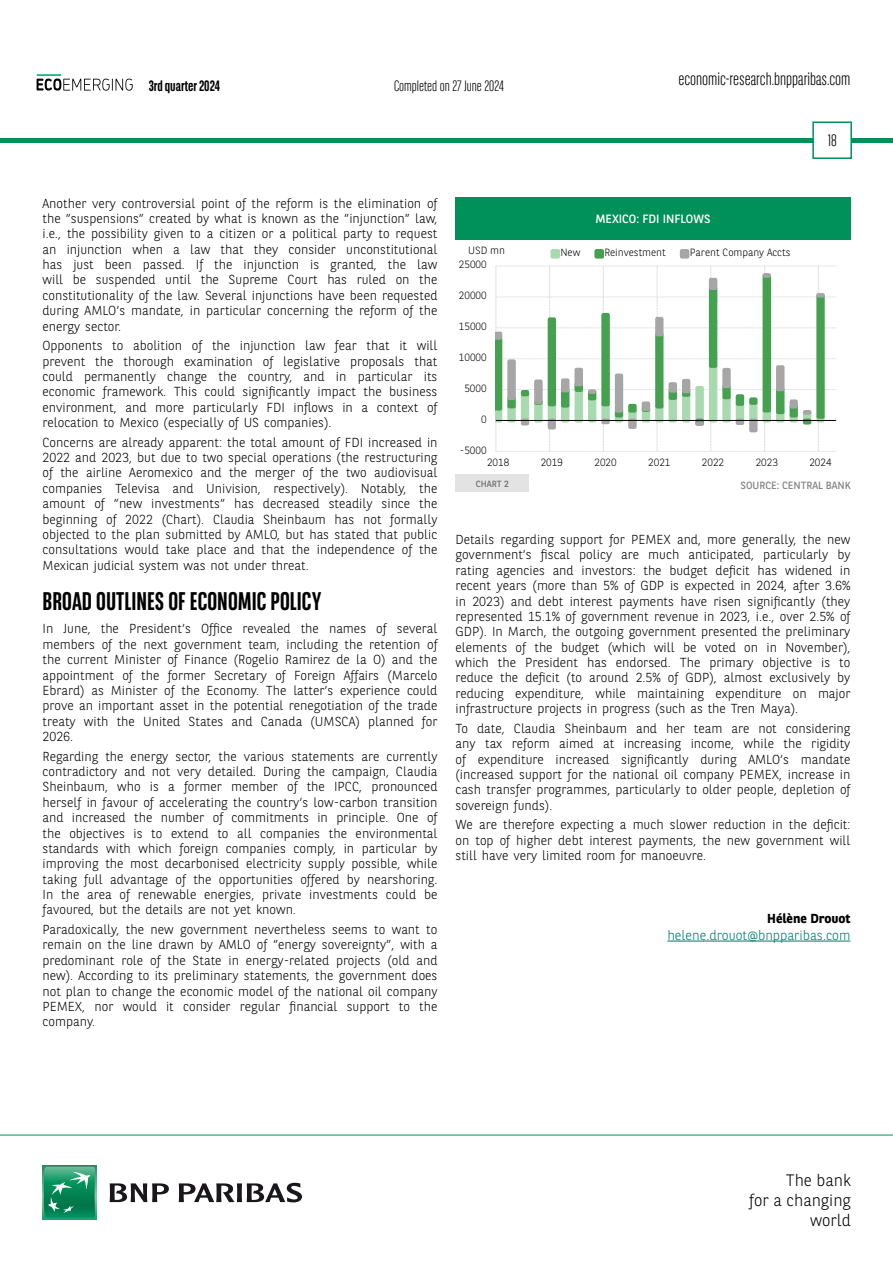
<style>
.page{position:relative;width:893px;height:1263px;background:#fff}
.page>*{position:absolute;margin:0;border:0;box-sizing:border-box;transform-origin:0 0}
.t1{font:700 25.5px "BNPP Sans Condensed";color:#000}
.t2{font:300 18px "BNPP Sans Condensed";color:#000}
.t3{font:300 16.5px/19.8px "BNPP Sans";color:#000;text-align:right}
.t4{font:300 16.5px "BNPP Sans Condensed";color:#000}
.t5{font:300 15px "BNPP Sans Condensed";color:#000}
.t6{font:700 15px "BNPP Sans Condensed";color:#000}
.t7{font:300 13.5px "BNPP Sans";color:#00796c}
.t8{font:300 13.05px/15.3px "BNPP Sans";color:#000;text-align:justify}
.t9{font:700 13.05px "BNPP Sans";color:#000}
.t10{font:12px "BNPP Sans";color:#fff}
.t11{font:300 10.5px "BNPP Sans";letter-spacing:-.005em;color:#000}
.t12{font:10.5px "BNPP Sans";color:#878787}
.t13{font:9px "BNPP Sans";color:#706f6f}
</style>
<div class="page">
<hr style="left:1px;top:138px;width:892px;height:4px;background:#00915b">
<svg style="left:812px;top:121px;width:41px;height:38px"></svg>
<svg style="left:43px;top:1166px;width:53px;height:53px"></svg>
<svg style="left:44px;top:1167px;width:51px;height:51px;background:#26996e"></svg>
<svg style="left:110px;top:1183px;width:59px;height:19px"></svg>
<svg style="left:179px;top:1183px;width:123px;height:19px"></svg>
<hr style="left:0;top:1135px;width:893px;height:1px;background:#00915b">
<svg style="left:37px;top:74px;width:96px;height:17px"></svg>
<hr style="left:667px;top:941px;width:183px;height:1px;background:#00796c">
<svg style="left:496px;top:266px;width:340px;height:186px"></svg>
<svg style="left:496px;top:271px;width:331px;height:163px"></svg>
<hr style="left:496px;top:420px;width:340px;height:1px;background:#000">
<svg style="left:550px;top:249px;width:10px;height:10px"></svg>
<svg style="left:594px;top:249px;width:10px;height:10px"></svg>
<div style="left:680px;top:249px;width:9px;height:10px;background:#a6a6a6;border:4px solid #a6a6a6"></div>
<div style="left:455px;top:198px;width:396px;height:42px;background:#00915b"></div>
<div style="left:456px;top:474px;width:73px;height:18px;background:#e3e3e3"></div>
<p class="t6" style="left:149px;top:77px;width:73px">3rd quarter 2024</p>
<p class="t5" style="left:394px;top:76px;width:111px">Completed on 27 June 2024</p>
<h2 class="t2" style="left:678px;top:67px;width:174px">economic-research.bnpparibas.com</h2>
<p class="t4" style="left:828px;top:130px;width:11px">18</p>
<p class="t8" style="left:43px;top:195px;width:396px">Another very controversial point of the reform is the elimination of the ”suspensions” created by what is known as the ”injunction” law, i.e., the possibility given to a citizen or a political party to request an injunction when a law that they consider unconstitutional has just been passed. If the injunction is granted, the law will be suspended until the Supreme Court has ruled on the constitutionality of the law. Several injunctions have been requested during AMLO’s mandate, in particular concerning the reform of the energy sector.</p>
<p class="t8" style="left:43px;top:337px;width:396px">Opponents to abolition of the injunction law fear that it will prevent the thorough examination of legislative proposals that could permanently change the country, and in particular its economic framework. This could significantly impact the business environment, and more particularly FDI inflows in a context of relocation to Mexico (especially of US companies).</p>
<p class="t8" style="left:43px;top:434px;width:396px">Concerns are already apparent: the total amount of FDI increased in 2022 and 2023, but due to two special operations (the restructuring of the airline Aeromexico and the merger of the two audiovisual companies Televisa and Univision, respectively). Notably, the amount of ”new investments” has decreased steadily since the beginning of 2022 (Chart). Claudia Sheinbaum has not formally objected to the plan submitted by AMLO, but has stated that public consultations would take place and that the independence of the Mexican judicial system was not under threat.</p>
<h1 class="t1" style="left:43px;top:586px;width:280px">BROAD OUTLINES OF ECONOMIC POLICY</h1>
<p class="t8" style="left:43px;top:621px;width:396px">In June, the President’s Office revealed the names of several members of the next government team, including the retention of the current Minister of Finance (Rogelio Ramirez de la O) and the appointment of the former Secretary of Foreign Affairs (Marcelo Ebrard) as Minister of the Economy. The latter’s experience could prove an important asset in the potential renegotiation of the trade treaty with the United States and Canada (UMSCA) planned for 2026.</p>
<p class="t8" style="left:43px;top:748px;width:396px">Regarding the energy sector, the various statements are currently contradictory and not very detailed. During the campaign, Claudia Sheinbaum, who is a former member of the IPCC, pronounced herself in favour of accelerating the country’s low-carbon transition and increased the number of commitments in principle. One of the objectives is to extend to all companies the environmental standards with which foreign companies comply, in particular by improving the most decarbonised electricity supply possible, while taking full advantage of the opportunities offered by nearshoring.<br>In the area of renewable energies, private investments could be favoured, but the details are not yet known.</p>
<p class="t8" style="left:43px;top:921px;width:396px">Paradoxically, the new government nevertheless seems to want to remain on the line drawn by AMLO of ”energy sovereignty”, with a predominant role of the State in energy-related projects (old and new). According to its preliminary statements, the government does not plan to change the economic model of the national oil company PEMEX, nor would it consider regular financial support to the company.</p>
<p class="t10" style="left:595px;top:211px;width:117px">MEXICO: FDI INFLOWS</p>
<p class="t11" style="left:468px;top:243px;width:38px">USD mn</p>
<p class="t11" style="left:560px;top:245px;width:22px">New</p>
<p class="t11" style="left:604px;top:245px;width:63px">Reinvestment</p>
<p class="t11" style="left:690px;top:245px;width:102px">Parent Company Accts</p>
<p class="t11" style="left:459px;top:257px;width:29px">25000</p>
<p class="t11" style="left:459px;top:288px;width:29px">20000</p>
<p class="t11" style="left:459px;top:319px;width:29px">15000</p>
<p class="t11" style="left:459px;top:350px;width:29px">10000</p>
<p class="t11" style="left:464px;top:381px;width:24px">5000</p>
<p class="t11" style="left:481px;top:412px;width:7px">0</p>
<p class="t11" style="left:460px;top:443px;width:28px">-5000</p>
<p class="t11" style="left:487px;top:455px;width:24px">2018</p>
<p class="t11" style="left:541px;top:455px;width:24px">2019</p>
<p class="t11" style="left:594px;top:455px;width:24px">2020</p>
<p class="t11" style="left:648px;top:455px;width:24px">2021</p>
<p class="t11" style="left:702px;top:455px;width:24px">2022</p>
<p class="t11" style="left:756px;top:455px;width:24px">2023</p>
<p class="t11" style="left:809px;top:455px;width:24px">2024</p>
<p class="t13" style="left:476px;top:478px;width:35px">CHART 2</p>
<p class="t12" style="left:740px;top:478px;width:112px">SOURCE: CENTRAL BANK</p>
<p class="t8" style="left:455px;top:531px;width:396px">Details regarding support for PEMEX and, more generally, the new government’s fiscal policy are much anticipated, particularly by rating agencies and investors: the budget deficit has widened in recent years (more than 5% of GDP is expected in 2024, after 3.6% in 2023) and debt interest payments have risen significantly (they represented 15.1% of government revenue in 2023, i.e., over 2.5% of GDP). In March, the outgoing government presented the preliminary elements of the budget (which will be voted on in November), which the President has endorsed. The primary objective is to reduce the deficit (to around 2.5% of GDP), almost exclusively by reducing expenditure, while maintaining expenditure on major infrastructure projects in progress (such as the Tren Maya).</p>
<p class="t8" style="left:455px;top:720px;width:396px">To date, Claudia Sheinbaum and her team are not considering any tax reform aimed at increasing income, while the rigidity of expenditure increased significantly during AMLO’s mandate (increased support for the national oil company PEMEX, increase in cash transfer programmes, particularly to older people, depletion of sovereign funds).</p>
<p class="t8" style="left:455px;top:816px;width:396px">We are therefore expecting a much slower reduction in the deficit: on top of higher debt interest payments, the new government will still have very limited room for manoeuvre.</p>
<p class="t9" style="left:767px;top:910px;width:85px">Hélène Drouot</p>
<p class="t7" style="left:667px;top:926px;width:185px">helene.drouot@bnpparibas.com</p>
<p class="t3" style="left:749px;top:1170px;width:103px">The bank<br>for a changing world</p>
</div>
